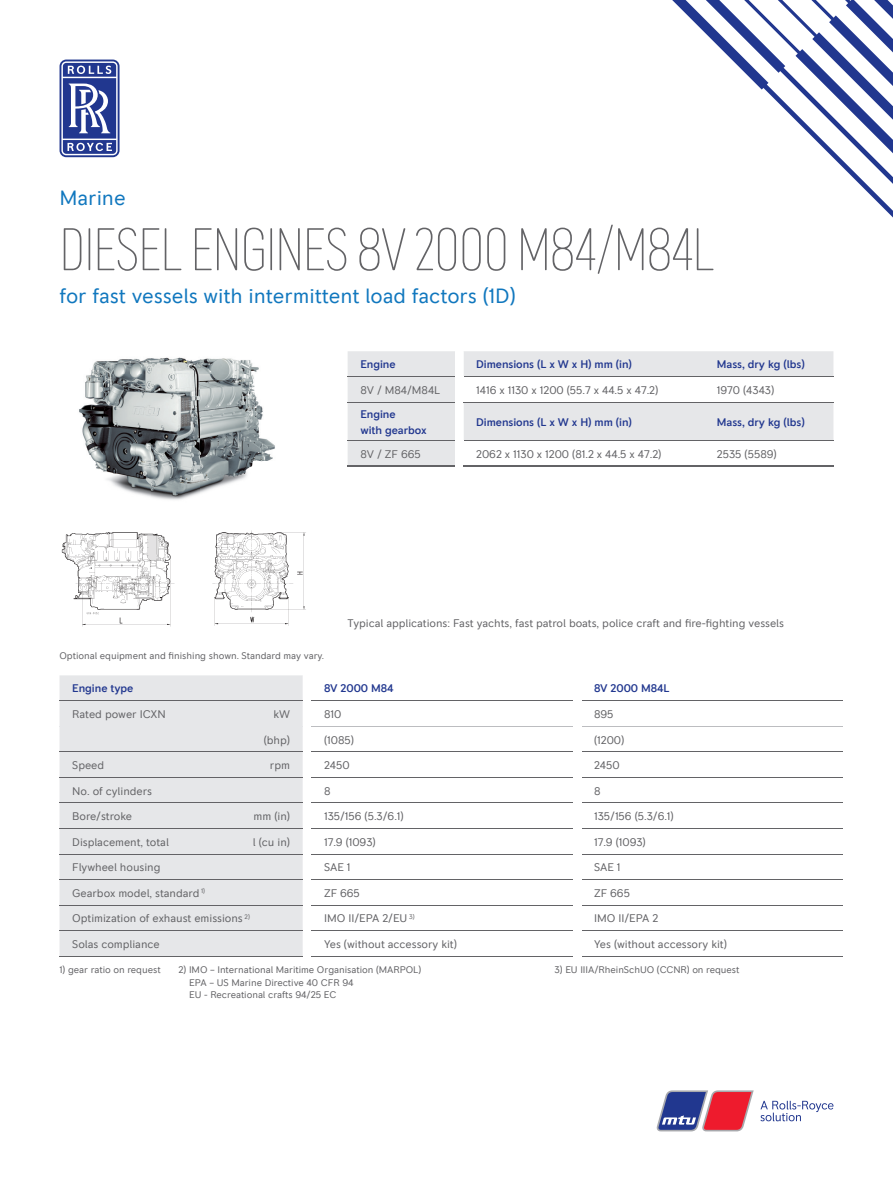
<style>
.page{position:relative;width:893px;height:1191px;background:#fff}
.page>*{position:absolute;margin:0;border:0;box-sizing:border-box;transform-origin:0 0}
.t1{font:200 condensed 60px "RR Pioneer";letter-spacing:-.015em;color:#636366}
.t2{font:21px "RR Pioneer";letter-spacing:-.005em;color:#1077be}
.t3{font:11.25px "RR Pioneer";letter-spacing:-.005em;color:#636366}
.t4{font:500 11.25px/16.2px "RR Pioneer";letter-spacing:-.005em;color:#21378f}
.t5{font:9.75px/12.6px "RR Pioneer";letter-spacing:-.005em;color:#636366}
</style>
<div class="page">
<svg style="left:60px;top:60px;width:60px;height:97px"></svg>
<svg style="left:760px;top:1100px;width:73px;height:21px"></svg>
<svg style="left:657px;top:1090px;width:97px;height:41px"></svg>
<svg style="left:672px;top:0;width:221px;height:217px"></svg>
<svg style="left:348px;top:351px;width:485px;height:114px;fill:#e6e7e9"></svg>
<hr style="left:348px;top:376px;width:107px;height:1px;background:#636366">
<hr style="left:463px;top:376px;width:241px;height:1px;background:#636366">
<hr style="left:704px;top:376px;width:129px;height:1px;background:#636366">
<hr style="left:348px;top:465px;width:107px;height:2px;background:#636366">
<hr style="left:463px;top:465px;width:241px;height:2px;background:#636366">
<hr style="left:704px;top:465px;width:129px;height:2px;background:#636366">
<hr style="left:348px;top:440px;width:107px;height:1px;background:#636366">
<hr style="left:463px;top:440px;width:241px;height:1px;background:#636366">
<hr style="left:704px;top:440px;width:129px;height:1px;background:#636366">
<svg style="left:455px;top:351px;width:8px;height:114px"></svg>
<hr style="left:348px;top:402px;width:107px;height:1px;background:#636366">
<hr style="left:463px;top:402px;width:241px;height:1px;background:#636366">
<hr style="left:704px;top:402px;width:129px;height:1px;background:#636366">
<div style="left:60px;top:675px;width:243px;height:280px;background:#e6e7e9"></div>
<svg style="left:311px;top:854px;width:262px;height:52px"></svg>
<hr style="left:60px;top:751px;width:162px;height:1px;background:#636366">
<hr style="left:222px;top:751px;width:81px;height:1px;background:#636366">
<hr style="left:60px;top:777px;width:162px;height:1px;background:#636366">
<hr style="left:222px;top:777px;width:81px;height:1px;background:#636366">
<hr style="left:60px;top:802px;width:162px;height:1px;background:#636366">
<hr style="left:222px;top:802px;width:81px;height:1px;background:#636366">
<hr style="left:60px;top:955px;width:162px;height:1px;background:#636366">
<hr style="left:222px;top:955px;width:81px;height:1px;background:#636366">
<hr style="left:60px;top:700px;width:162px;height:1px;background:#636366">
<hr style="left:222px;top:700px;width:81px;height:1px;background:#636366">
<hr style="left:311px;top:700px;width:262px;height:1px;background:#636366">
<hr style="left:581px;top:700px;width:262px;height:1px;background:#636366">
<hr style="left:60px;top:726px;width:162px;height:1px;background:#e6e7e9">
<hr style="left:222px;top:726px;width:81px;height:1px;background:#e6e7e9">
<hr style="left:311px;top:777px;width:262px;height:1px;background:#636366">
<hr style="left:581px;top:777px;width:262px;height:1px;background:#636366">
<hr style="left:311px;top:802px;width:262px;height:1px;background:#636366">
<hr style="left:581px;top:802px;width:262px;height:1px;background:#636366">
<hr style="left:311px;top:853px;width:262px;height:1px;background:#636366">
<hr style="left:581px;top:853px;width:262px;height:1px;background:#636366">
<hr style="left:311px;top:879px;width:262px;height:1px;background:#636366">
<hr style="left:581px;top:879px;width:262px;height:1px;background:#636366">
<hr style="left:311px;top:904px;width:262px;height:1px;background:#636366">
<hr style="left:581px;top:904px;width:262px;height:1px;background:#636366">
<hr style="left:311px;top:930px;width:262px;height:1px;background:#636366">
<hr style="left:581px;top:930px;width:262px;height:1px;background:#636366">
<hr style="left:311px;top:726px;width:262px;height:1px;background:#bcbdc0">
<hr style="left:581px;top:726px;width:262px;height:1px;background:#bcbdc0">
<hr style="left:311px;top:751px;width:262px;height:1px;background:#636366">
<hr style="left:581px;top:751px;width:262px;height:1px;background:#636366">
<hr style="left:60px;top:828px;width:162px;height:1px;background:#636366">
<hr style="left:222px;top:828px;width:81px;height:1px;background:#636366">
<hr style="left:311px;top:828px;width:262px;height:1px;background:#636366">
<hr style="left:581px;top:828px;width:262px;height:1px;background:#636366">
<hr style="left:60px;top:853px;width:162px;height:1px;background:#636366">
<hr style="left:222px;top:853px;width:81px;height:1px;background:#636366">
<hr style="left:60px;top:879px;width:162px;height:1px;background:#636366">
<hr style="left:222px;top:879px;width:81px;height:1px;background:#636366">
<hr style="left:60px;top:904px;width:162px;height:1px;background:#636366">
<hr style="left:222px;top:904px;width:81px;height:1px;background:#636366">
<hr style="left:60px;top:930px;width:162px;height:1px;background:#636366">
<hr style="left:222px;top:930px;width:81px;height:1px;background:#636366">
<hr style="left:311px;top:955px;width:262px;height:1px;background:#636366">
<hr style="left:581px;top:955px;width:262px;height:1px;background:#636366">
<img style="left:79px;top:357px;width:196px;height:143px">
<img style="left:61px;top:530px;width:245px;height:97px">
<h2 class="t2" style="left:60px;top:186px;width:68px">Marine</h2>
<h1 class="t1" style="left:60px;top:216px;width:657px">DIESEL ENGINES 8V 2000 M84/M84L</h1>
<h2 class="t2" style="left:60px;top:283px;width:458px">for fast vessels with intermittent load factors (1D)</h2>
<p class="t4" style="left:360px;top:356px;width:37px">Engine</p>
<p class="t4" style="left:476px;top:356px;width:157px">Dimensions (L x W x H) mm (in)</p>
<p class="t4" style="left:717px;top:356px;width:89px">Mass, dry kg (lbs)</p>
<p class="t3" style="left:360px;top:383px;width:81px">8V / M84/M84L</p>
<p class="t3" style="left:476px;top:383px;width:184px">1416 x 1130 x 1200 (55.7 x 44.5 x 47.2)</p>
<p class="t3" style="left:717px;top:383px;width:59px">1970 (4343)</p>
<p class="t4" style="left:360px;top:406px;width:68px">Engine<br>with gearbox</p>
<p class="t4" style="left:476px;top:414px;width:157px">Dimensions (L x W x H) mm (in)</p>
<p class="t4" style="left:717px;top:414px;width:89px">Mass, dry kg (lbs)</p>
<p class="t3" style="left:360px;top:447px;width:62px">8V / ZF 665</p>
<p class="t3" style="left:476px;top:447px;width:187px">2062 x 1130 x 1200 (81.2 x 44.5 x 47.2)</p>
<p class="t3" style="left:717px;top:447px;width:61px">2535 (5589)</p>
<p class="t5" style="left:60px;top:649px;width:266px">Optional equipment and finishing shown. Standard may vary.</p>
<p class="t3" style="left:348px;top:616px;width:438px">Typical applications: Fast yachts, fast patrol boats, police craft and fire-fighting vessels</p>
<p class="t4" style="left:72px;top:680px;width:63px">Engine type</p>
<p class="t4" style="left:324px;top:680px;width:71px">8V 2000 M84</p>
<p class="t4" style="left:594px;top:680px;width:77px">8V 2000 M84L</p>
<p class="t3" style="left:72px;top:707px;width:95px">Rated power ICXN</p>
<p class="t3" style="left:273px;top:707px;width:18px">kW</p>
<p class="t3" style="left:324px;top:707px;width:19px">810</p>
<p class="t3" style="left:594px;top:707px;width:21px">895</p>
<p class="t3" style="left:264px;top:733px;width:28px">(bhp)</p>
<p class="t3" style="left:324px;top:733px;width:31px">(1085)</p>
<p class="t3" style="left:594px;top:733px;width:32px">(1200)</p>
<p class="t3" style="left:72px;top:758px;width:33px">Speed</p>
<p class="t3" style="left:270px;top:758px;width:22px">rpm</p>
<p class="t3" style="left:324px;top:758px;width:27px">2450</p>
<p class="t3" style="left:594px;top:758px;width:27px">2450</p>
<p class="t3" style="left:72px;top:784px;width:81px">No. of cylinders</p>
<p class="t3" style="left:324px;top:784px;width:8px">8</p>
<p class="t3" style="left:594px;top:784px;width:8px">8</p>
<p class="t3" style="left:72px;top:809px;width:61px">Bore/stroke</p>
<p class="t3" style="left:253px;top:809px;width:38px">mm (in)</p>
<p class="t3" style="left:324px;top:809px;width:81px">135/156 (5.3/6.1)</p>
<p class="t3" style="left:594px;top:809px;width:81px">135/156 (5.3/6.1)</p>
<p class="t3" style="left:72px;top:835px;width:98px">Displacement, total</p>
<p class="t3" style="left:253px;top:835px;width:39px">l (cu in)</p>
<p class="t3" style="left:324px;top:835px;width:53px">17.9 (1093)</p>
<p class="t3" style="left:594px;top:835px;width:53px">17.9 (1093)</p>
<p class="t3" style="left:72px;top:860px;width:90px">Flywheel housing</p>
<p class="t3" style="left:324px;top:860px;width:28px">SAE 1</p>
<p class="t3" style="left:594px;top:860px;width:28px">SAE 1</p>
<p class="t3" style="left:72px;top:886px;width:134px">Gearbox model, standard <sup>1)</sup></p>
<p class="t3" style="left:324px;top:886px;width:37px">ZF 665</p>
<p class="t3" style="left:594px;top:886px;width:37px">ZF 665</p>
<p class="t3" style="left:72px;top:911px;width:179px">Optimization of exhaust emissions <sup>2)</sup></p>
<p class="t3" style="left:324px;top:911px;width:92px">IMO II/EPA 2/EU <sup>3)</sup></p>
<p class="t3" style="left:594px;top:911px;width:66px">IMO II/EPA 2</p>
<p class="t3" style="left:72px;top:937px;width:89px">Solas compliance</p>
<p class="t3" style="left:324px;top:937px;width:134px">Yes (without accessory kit)</p>
<p class="t3" style="left:594px;top:937px;width:134px">Yes (without accessory kit)</p>
<p class="t5" style="left:60px;top:963px;width:103px">1) gear ratio on request</p>
<p class="t5" style="left:179px;top:963px;width:244px">2) IMO – International Maritime Organisation (MARPOL)</p>
<p class="t5" style="left:555px;top:963px;width:186px">3) EU IIIA/RheinSchUO (CCNR) on request</p>
<p class="t5" style="left:189px;top:976px;width:166px">EPA – US Marine Directive 40 CFR 94<br>EU - Recreational crafts 94/25 EC</p>
</div>
